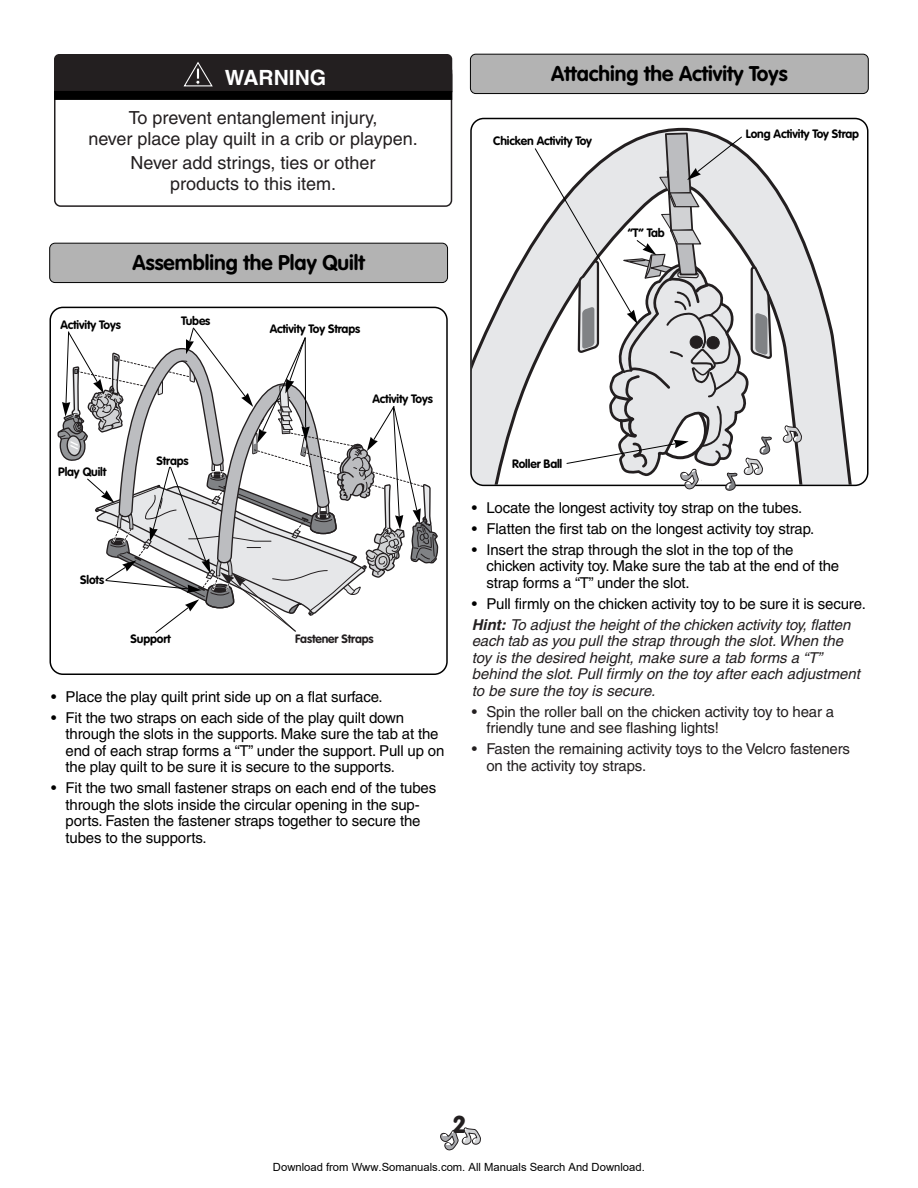
<style>
.page{position:relative;width:918px;height:1188px;background:#fff}
.page>*{position:absolute;margin:0;border:0;box-sizing:border-box;transform-origin:0 0}
.t1{font:900 24px "VAG Rounded";color:#231f20}
.t2{font:700 21px "VAG Rounded";color:#000}
.t3{font:700 21px "Helvetica";color:#fff}
.t4{font:18px/21px "Helvetica";color:#231f20;text-align:center}
.t5{font:15px/16.5px "Helvetica";letter-spacing:-.01em;color:#000}
.t6{font:italic 15px/16.5px "Helvetica";color:#231f20}
.t7{font:15px/16.5px "Helvetica";letter-spacing:-.01em;color:#231f20}
.t8{font:700 12px "VAG Rounded";letter-spacing:-.01em;color:#000}
.t9{font:700 12px "VAG Rounded";letter-spacing:-.01em;color:#231f20}
.t10{font:11.25px "Arial";color:#000}
.s1{font-weight:700;font-style:italic;color:#231f20}
.s2{font-style:italic;color:#231f20}
</style>
<div class="page">
<svg style="left:440px;top:1127px;width:41px;height:24px"></svg>
<div style="left:50px;top:243px;width:397px;height:39px;background:#b3b3b3;border-radius:5px"></div>
<div style="left:49px;top:243px;width:399px;height:40px;border:1px solid #000;border-radius:5px"></div>
<div style="left:471px;top:54px;width:397px;height:39px;background:#b3b3b3;border-radius:5px"></div>
<div style="left:470px;top:54px;width:398px;height:40px;border:1px solid #000;border-radius:5px"></div>
<div style="left:50px;top:307px;width:398px;height:368px;border:2px solid #000;border-radius:13px"></div>
<svg style="left:473px;top:183px;width:394px;height:302px"></svg>
<div style="left:470px;top:118px;width:398px;height:368px;border:2px solid #000;border-radius:13px"></div>
<svg style="left:57px;top:327px;width:382px;height:306px"></svg>
<svg style="left:783px;top:424px;width:19px;height:19px"></svg>
<svg style="left:534px;top:119px;width:239px;height:372px"></svg>
<div style="left:54px;top:54px;width:398px;height:42px;background:#231f20;border-radius:5px"></div>
<div style="left:54px;top:68px;width:398px;height:139px;border:2px solid #231f20;border-radius:6px"></div>
<div style="left:54px;top:66px;width:398px;height:30px;background:#231f20;border-radius:5px"></div>
<div style="left:54px;top:91px;width:398px;height:9px;background:#000"></div>
<svg style="left:183px;top:62px;width:30px;height:25px"></svg>
<h2 class="t3" style="left:225px;top:70px;width:103px">WARNING</h2>
<p class="t4" style="left:88px;top:109px;width:331px">To prevent entanglement injury,<br>never place play quilt in a crib or playpen.</p>
<p class="t4" style="left:131px;top:154px;width:247px">Never add strings, ties or other products to this item.</p>
<h2 class="t2" style="left:132px;top:254px;width:234px">Assembling the Play Quilt</h2>
<p class="t8" style="left:181px;top:315px;width:31px">Tubes</p>
<p class="t8" style="left:60px;top:320px;width:62px">Activity Toys</p>
<p class="t8" style="left:270px;top:324px;width:92px">Activity Toy Straps</p>
<p class="t8" style="left:58px;top:467px;width:50px">Play Quilt</p>
<p class="t8" style="left:156px;top:456px;width:34px">Straps</p>
<p class="t8" style="left:372px;top:394px;width:62px">Activity Toys</p>
<p class="t8" style="left:80px;top:575px;width:25px">Slots</p>
<p class="t8" style="left:131px;top:633px;width:42px">Support</p>
<p class="t9" style="left:295px;top:634px;width:80px">Fastener Straps</p>
<p class="t5" style="left:51px;top:689px;width:333px">• Place the play quilt print side up on a flat surface.</p>
<p class="t5" style="left:66px;top:710px;width:380px;text-indent:-15px">• Fit the two straps on each side of the play quilt down through the slots in the supports. Make sure the tab at the end of each strap forms a “T” under the support. Pull up on the play quilt to be sure it is secure to the supports.</p>
<p class="t5" style="left:66px;top:781px;width:372px;text-indent:-15px">• Fit the two small fastener straps on each end of the tubes through the slots inside the circular opening in the sup&shy;ports. Fasten the fastener straps together to secure the tubes to the supports.</p>
<h2 class="t2" style="left:551px;top:65px;width:238px">Attaching the Activity Toys</h2>
<p class="t8" style="left:493px;top:135px;width:100px">Chicken Activity Toy</p>
<p class="t8" style="left:628px;top:228px;width:39px">“T” Tab</p>
<p class="t8" style="left:746px;top:129px;width:115px">Long Activity Toy Strap</p>
<p class="t8" style="left:512px;top:459px;width:52px">Roller Ball</p>
<p class="t5" style="left:472px;top:500px;width:332px">• Locate the longest activity toy strap on the tubes.</p>
<p class="t5" style="left:472px;top:521px;width:344px">• Flatten the first tab on the longest activity toy strap.</p>
<p class="t5" style="left:486px;top:543px;width:354px;text-indent:-15px">• Insert the strap through the slot in the top of the chicken activity toy. Make sure the tab at the end of the strap forms a “T” under the slot.</p>
<p class="t5" style="left:472px;top:594px;width:396px;line-height:21px">• Pull firmly on the chicken activity toy to be sure it is secure.<br><span class="s1">Hint:</span> <span class="s2">To adjust the height of the chicken activity toy, flatten</span></p>
<p class="t6" style="left:472px;top:634px;width:390px">each tab as you pull the strap through the slot. When the toy is the desired height, make sure a tab forms a “T” behind the slot. Pull firmly on the toy after each adjustment to be sure the toy is secure.</p>
<p class="t7" style="left:486px;top:705px;width:349px;text-indent:-15px">• Spin the roller ball on the chicken activity toy to hear a friendly tune and see flashing lights!</p>
<p class="t7" style="left:486px;top:742px;width:365px;text-indent:-15px">• Fasten the remaining activity toys to the Velcro fasteners on the activity toy straps.</p>
<h1 class="t1" style="left:453px;top:1114px;width:13px">2</h1>
<p class="t10" style="left:273px;top:1160px;width:373px">Download from Www.Somanuals.com. All Manuals Search And Download.</p>
</div>
